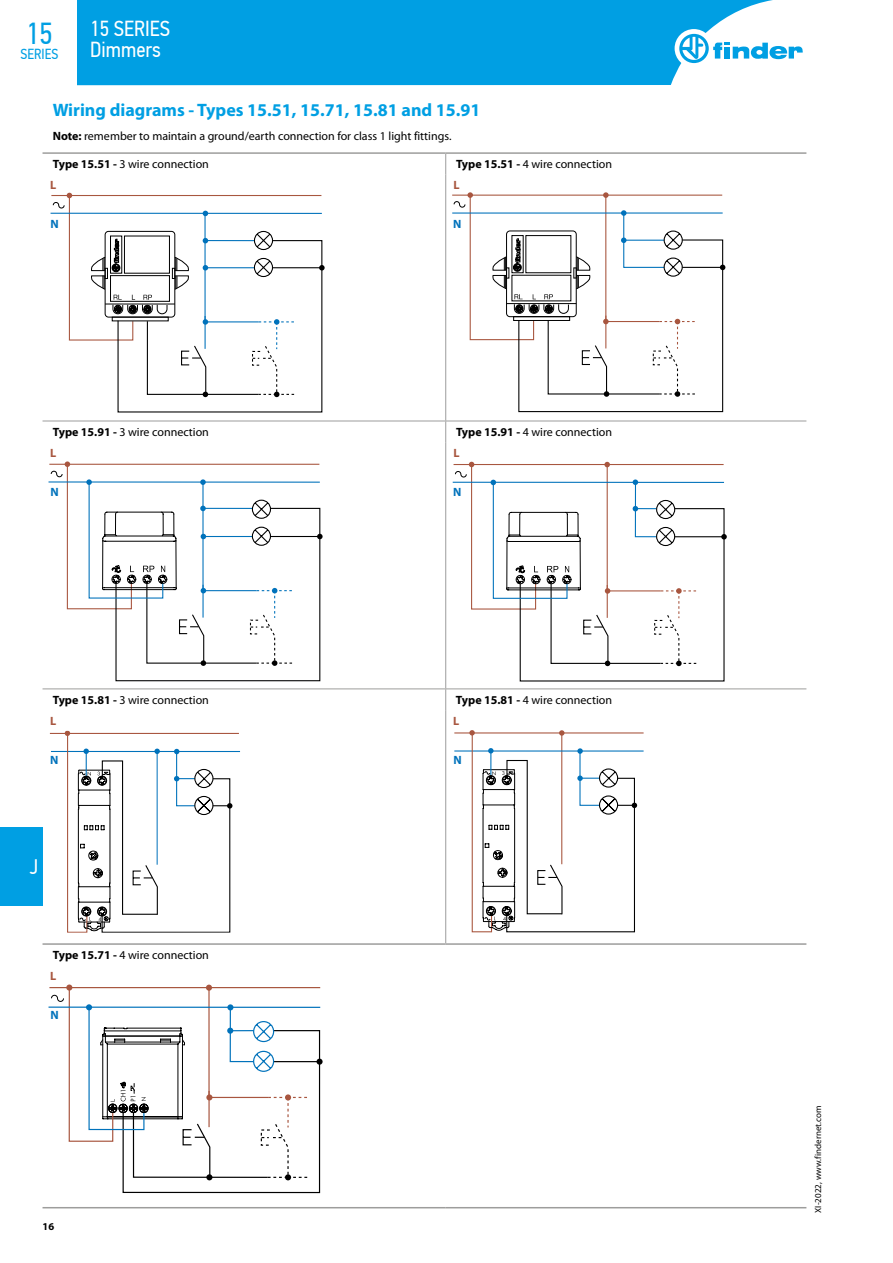
<style>
.page{position:relative;width:893px;height:1263px;background:#fff}
.page>*{position:absolute;margin:0;border:0;box-sizing:border-box;transform-origin:0 0}
.t1{font:30.3px "PF Din Text Cond Pro";color:#009fe3}
.t2{font:21.75px/21px "PF Din Text Cond Pro";color:#fff}
.t3{font:21px "PF Din Text Cond Pro";color:#fff}
.t4{font:700 18px "Myriad Pro";color:#009fe3}
.t5{font:14.55px "PF Din Text Cond Pro";color:#009fe3}
.t6{font:12px/20.9px "Myriad Pro";color:#000}
.t7{font:700 12px "Myriad Pro";color:#0072bb}
.t8{font:700 12px "Myriad Pro";color:#a8563f}
.t9{font:700 10.5px "Myriad Pro";color:#000}
.t10{font:9px "Myriad Pro";color:#000}
.s1{font-weight:700}
.s2{font-weight:700;color:#a8563f}
</style>
<div class="page">
<div style="left:77px;top:0;width:696px;height:85px;background:#009fe3"></div>
<div style="left:675px;top:29px;width:38px;height:39px;background:#fff;border-radius:50%"></div>
<svg style="left:679px;top:34px;width:124px;height:29px"></svg>
<div style="left:0;top:827px;width:43px;height:79px;background:#009fe3"></div>
<hr style="left:43px;top:152px;width:403px;height:2px;background:#9d9d9c">
<hr style="left:446px;top:152px;width:360px;height:2px;background:#9d9d9c">
<hr style="left:43px;top:943px;width:403px;height:2px;background:#9d9d9c">
<hr style="left:446px;top:943px;width:360px;height:2px;background:#9d9d9c">
<hr style="left:43px;top:1207px;width:403px;height:1px;background:#9d9d9c">
<hr style="left:446px;top:1207px;width:360px;height:1px;background:#9d9d9c">
<hr style="left:43px;top:421px;width:403px;height:1px;background:#9d9d9c">
<hr style="left:446px;top:421px;width:360px;height:1px;background:#9d9d9c">
<hr style="left:43px;top:688px;width:403px;height:1px;background:#9d9d9c">
<hr style="left:446px;top:688px;width:360px;height:1px;background:#9d9d9c">
<hr style="left:445px;top:174px;width:1px;height:247px;background:#9d9d9c">
<svg style="left:445px;top:421px;width:1px;height:21px"></svg>
<hr style="left:445px;top:442px;width:1px;height:246px;background:#9d9d9c">
<svg style="left:445px;top:689px;width:1px;height:21px"></svg>
<hr style="left:445px;top:710px;width:1px;height:233px;background:#9d9d9c">
<svg style="left:445px;top:154px;width:1px;height:20px"></svg>
<hr style="left:51px;top:195px;width:270px;height:1px;background:#a8563f">
<hr style="left:51px;top:213px;width:271px;height:1px;background:#0072bb">
<svg style="left:52px;top:193px;width:273px;height:219px"></svg>
<hr style="left:452px;top:195px;width:270px;height:1px;background:#a8563f">
<hr style="left:452px;top:212px;width:271px;height:2px;background:#0072bb">
<svg style="left:453px;top:192px;width:272px;height:220px"></svg>
<hr style="left:49px;top:464px;width:270px;height:1px;background:#a8563f">
<hr style="left:49px;top:481px;width:271px;height:2px;background:#0072bb">
<svg style="left:50px;top:461px;width:273px;height:220px"></svg>
<hr style="left:453px;top:482px;width:271px;height:1px;background:#0072bb">
<svg style="left:454px;top:462px;width:273px;height:219px"></svg>
<hr style="left:50px;top:733px;width:189px;height:1px;background:#a8563f">
<hr style="left:51px;top:751px;width:189px;height:1px;background:#0072bb">
<svg style="left:65px;top:730px;width:167px;height:203px"></svg>
<hr style="left:454px;top:732px;width:190px;height:1px;background:#a8563f">
<hr style="left:454px;top:750px;width:190px;height:1px;background:#0072bb">
<svg style="left:469px;top:730px;width:168px;height:202px"></svg>
<hr style="left:49px;top:987px;width:271px;height:1px;background:#a8563f">
<hr style="left:49px;top:1006px;width:271px;height:2px;background:#0072bb">
<svg style="left:50px;top:984px;width:271px;height:209px"></svg>
<h1 class="t1" style="left:26px;top:16px;width:28px">15</h1>
<p class="t5" style="left:21px;top:45px;width:39px">SERIES</p>
<h2 class="t2" style="left:90px;top:18px;width:82px">15 SERIES<br>Dimmers</h2>
<h3 class="t4" style="left:53px;top:98px;width:429px">Wiring diagrams - Types 15.51, 15.71, 15.81 and 15.91</h3>
<p class="t6" style="left:53px;top:126px;width:400px"><span class="s1">Note:</span> remember to maintain a ground/earth connection for class 1 light fittings.</p>
<p class="t6" style="left:53px;top:154px;width:158px"><span class="s1">Type 15.51 -</span> 3 wire connection</p>
<p class="t6" style="left:456px;top:154px;width:158px"><span class="s1">Type 15.51 -</span> 4 wire connection</p>
<p class="t8" style="left:50px;top:177px;width:8px">L</p>
<p class="t7" style="left:51px;top:216px;width:10px">N</p>
<p class="t8" style="left:454px;top:177px;width:8px">L</p>
<p class="t7" style="left:453px;top:216px;width:10px">N</p>
<p class="t6" style="left:53px;top:421px;width:158px"><span class="s1">Type 15.91 -</span> 3 wire connection</p>
<p class="t6" style="left:456px;top:421px;width:158px"><span class="s1">Type 15.91 -</span> 4 wire connection</p>
<p class="t8" style="left:50px;top:445px;width:8px">L</p>
<p class="t7" style="left:51px;top:484px;width:10px">N</p>
<p class="t8" style="left:454px;top:445px;width:8px">L</p>
<p class="t7" style="left:453px;top:484px;width:10px">N</p>
<p class="t6" style="left:53px;top:689px;width:158px"><span class="s1">Type 15.81 -</span> 3 wire connection</p>
<p class="t6" style="left:456px;top:689px;width:158px"><span class="s1">Type 15.81 -</span> 4 wire connection</p>
<p class="t8" style="left:50px;top:713px;width:8px">L</p>
<p class="t7" style="left:50px;top:753px;width:10px">N</p>
<p class="t8" style="left:453px;top:713px;width:8px">L</p>
<p class="t7" style="left:453px;top:753px;width:10px">N</p>
<h3 class="t3" style="left:30px;top:855px;width:10px">J</h3>
<p class="t6" style="left:50px;top:944px;width:160px"><span class="s1">Type 15.71 -</span> 4 wire connection<br><span class="s2">L</span></p>
<p class="t7" style="left:51px;top:1007px;width:10px">N</p>
<p class="t9" style="left:43px;top:1219px;width:13px">16</p>
<p class="t10" style="left:812px;top:1213px;width:108px;rotate:-90deg">XI-2022, www.findernet.com</p>
</div>
